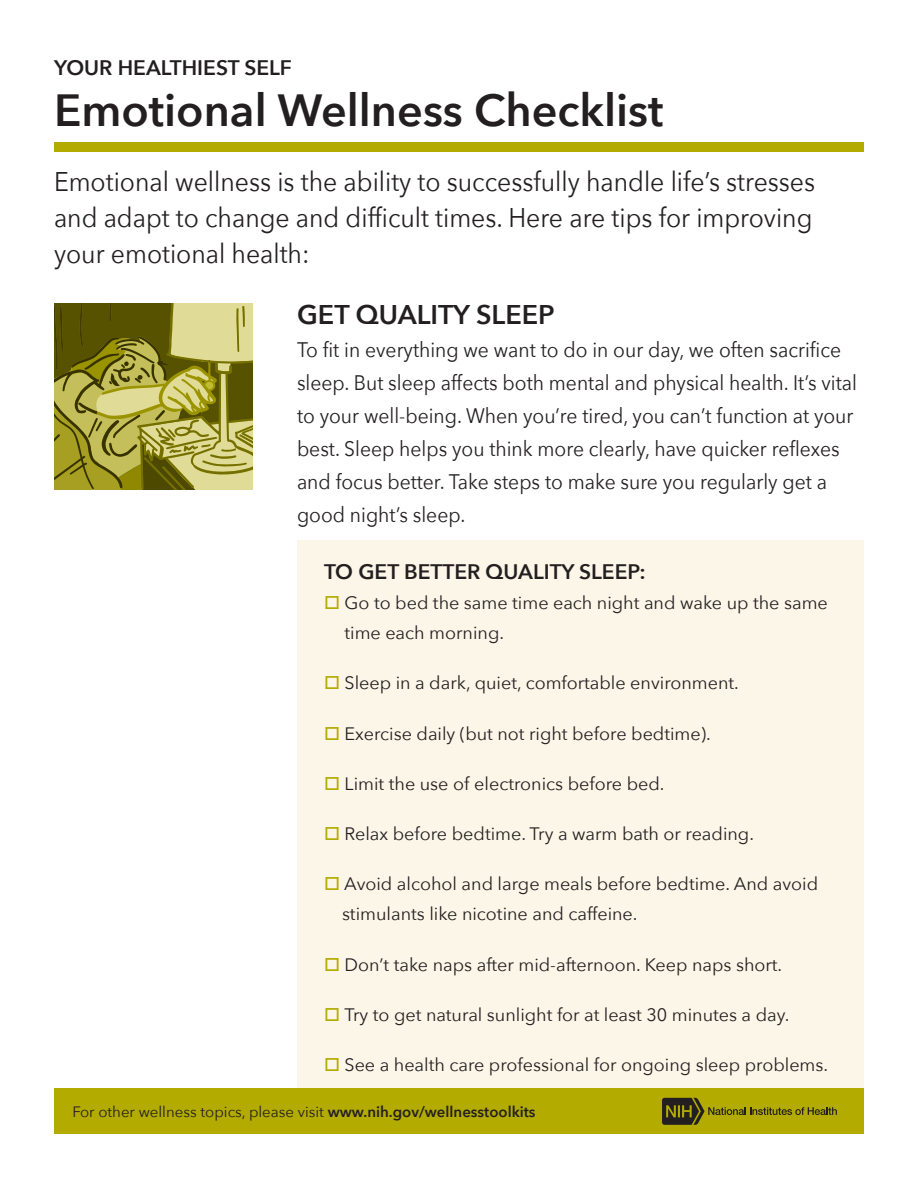
<style>
.page{position:relative;width:918px;height:1188px;background:#fff}
.page>*{position:absolute;margin:0;border:0;box-sizing:border-box;transform-origin:0 0}
.t1{font:600 45px "Avenir Next";color:#231f20}
.t2{font:27px/36px "Avenir Next";color:#231f20;text-align:justify;scale:.92 1}
.t3{font:600 27px "Avenir Next";color:#231f20}
.t4{font:21px/33px "Avenir Next";color:#231f20;scale:.92 1}
.t5{font:600 21px "Avenir Next";color:#231f20}
.t6{font:18px/30px "Avenir Next";color:#231f20}
.t7{font:15px "Avenir Next";color:#231f20}
.s1{color:#b3ab00}
.s2{font-weight:600}
</style>
<div class="page">
<div style="left:297px;top:540px;width:567px;height:575px;background:#fcf6e8"></div>
<div style="left:54px;top:1089px;width:810px;height:45px;background:#b3ab00"></div>
<div style="left:54px;top:142px;width:809px;height:10px;background:#b3ab00"></div>
<svg style="left:662px;top:1098px;width:175px;height:27px"></svg>
<svg style="left:54px;top:303px;width:199px;height:186px;background:#9d9840"></svg>
<p class="t5" style="left:54px;top:50px;width:240px">YOUR HEALTHIEST SELF</p>
<h1 class="t1" style="left:54px;top:72px;width:611px">Emotional Wellness Checklist</h1>
<h2 class="t2" style="left:54px;top:162px;width:829px">Emotional wellness is the ability to successfully handle life’s stresses and adapt to change and difficult times. Here are tips for improving your emotional health:</h2>
<h2 class="t3" style="left:297px;top:291px;width:259px">GET QUALITY SLEEP</h2>
<p class="t4" style="left:297px;top:332px;width:610px">To fit in everything we want to do in our day, we often sacrifice sleep. But sleep affects both mental and physical health. It’s vital to your well-being. When you’re tired, you can’t function at your best. Sleep helps you think more clearly, have quicker reflexes and focus better. Take steps to make sure you regularly get a good night’s sleep.</p>
<p class="t5" style="left:324px;top:554px;width:323px">TO GET BETTER QUALITY SLEEP:</p>
<p class="t6" style="left:345px;top:587px;width:485px;text-indent:-21px"><span class="s1">□</span> Go to bed the same time each night and wake up the same time each morning.</p>
<p class="t6" style="left:324px;top:667px;width:416px"><span class="s1">□</span> Sleep in a dark, quiet, comfortable environment.</p>
<p class="t6" style="left:324px;top:717px;width:388px"><span class="s1">□</span> Exercise daily (but not right before bedtime).</p>
<p class="t6" style="left:324px;top:768px;width:342px"><span class="s1">□</span> Limit the use of electronics before bed.</p>
<p class="t6" style="left:324px;top:818px;width:432px"><span class="s1">□</span> Relax before bedtime. Try a warm bath or reading.</p>
<p class="t6" style="left:342px;top:868px;width:478px;text-indent:-18px"><span class="s1">□</span> Avoid alcohol and large meals before bedtime. And avoid stimulants like nicotine and caffeine.</p>
<p class="t6" style="left:324px;top:949px;width:460px"><span class="s1">□</span> Don’t take naps after mid-afternoon. Keep naps short.</p>
<p class="t6" style="left:324px;top:999px;width:467px"><span class="s1">□</span> Try to get natural sunlight for at least 30 minutes a day.</p>
<p class="t6" style="left:324px;top:1049px;width:506px"><span class="s1">□</span> See a health care professional for ongoing sleep problems.</p>
<p class="t7" style="left:72px;top:1099px;width:465px">For other wellness topics, please visit <span class="s2">www.nih.gov/wellnesstoolkits</span></p>
</div>
